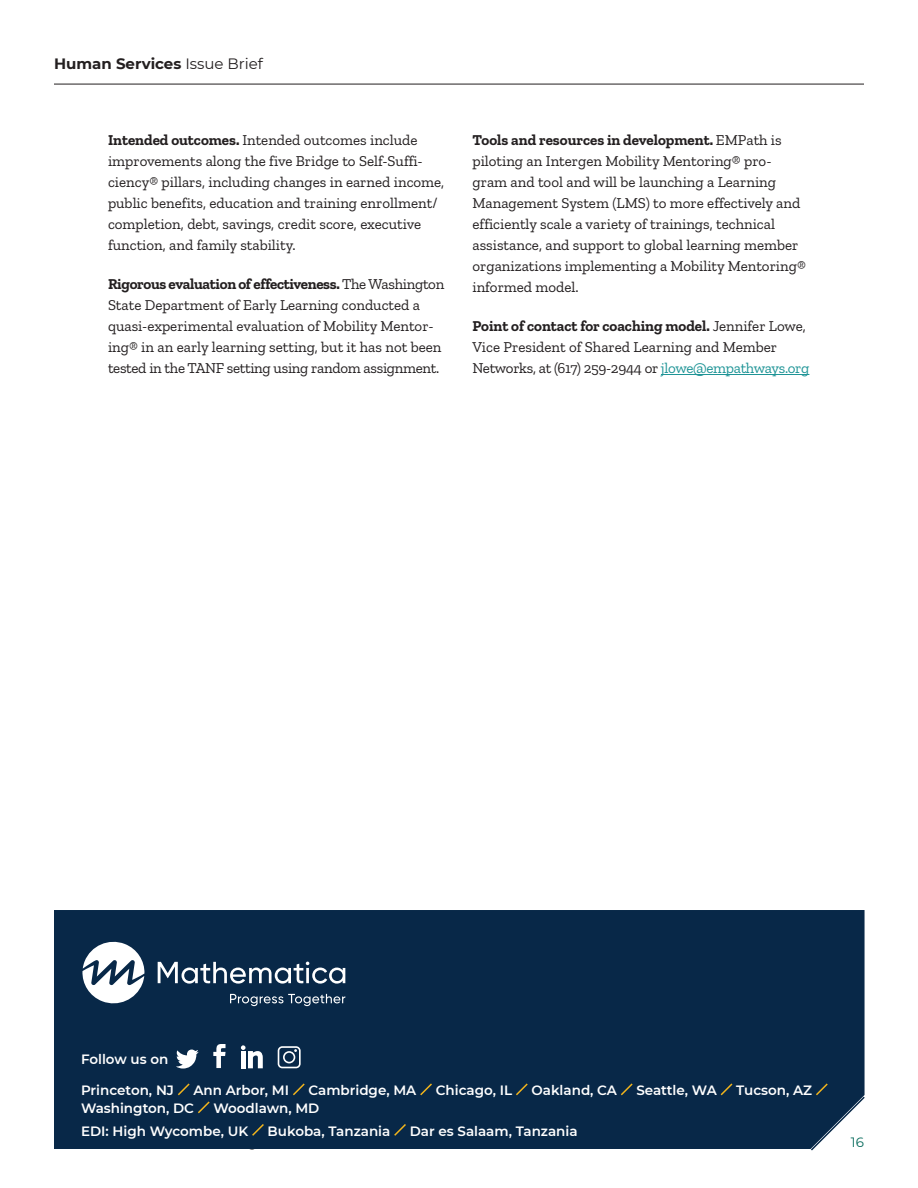
<style>
.page{position:relative;width:918px;height:1188px;background:#fff}
.page>*{position:absolute;margin:0;border:0;box-sizing:border-box;transform-origin:0 0}
.Paragraph{font:15px/21px "Zilla Slab";color:#231f20}
.Paragraph-2{font:15px/21px "Zilla Slab";letter-spacing:-.02em;color:#231f20}
.t1{font:700 15px "Montserrat";color:#231f20}
.Paragraph-3{font:600 13.5px "Montserrat";color:#fff}
.t2{font:13.5px "Montserrat";color:#066a5b}
.s1{font-weight:400}
.s2{font-weight:700}
.s3{color:#1e9496}
</style>
<div class="page">
<hr style="left:54px;top:84px;width:810px;height:1px;background:#231f20">
<div style="left:54px;top:910px;width:811px;height:239px;background:#082848"></div>
<hr style="left:661px;top:374px;width:148px;height:1px;background:#1e9496">
<svg style="left:176px;top:1050px;width:22px;height:18px"></svg>
<svg style="left:213px;top:1044px;width:13px;height:24px"></svg>
<svg style="left:241px;top:1045px;width:22px;height:23px"></svg>
<svg style="left:278px;top:1046px;width:23px;height:22px"></svg>
<svg style="left:291px;top:1082px;width:15px;height:15px"></svg>
<svg style="left:419px;top:1082px;width:15px;height:15px"></svg>
<svg style="left:514px;top:1082px;width:15px;height:15px"></svg>
<svg style="left:619px;top:1082px;width:15px;height:15px"></svg>
<svg style="left:719px;top:1082px;width:15px;height:15px"></svg>
<svg style="left:809px;top:1082px;width:56px;height:69px"></svg>
<svg style="left:176px;top:1082px;width:35px;height:33px"></svg>
<svg style="left:250px;top:1122px;width:16px;height:15px"></svg>
<svg style="left:393px;top:1122px;width:15px;height:15px"></svg>
<svg style="left:82px;top:941px;width:63px;height:66px"></svg>
<svg style="left:158px;top:962px;width:187px;height:22px"></svg>
<svg style="left:230px;top:994px;width:115px;height:12px"></svg>
<p class="t1" style="left:54px;top:52px;width:211px">Human Services <span class="s1">Issue Brief</span></p>
<p class="Paragraph" style="left:108px;top:130px;width:338px"><span class="s2">Intended outcomes.</span> Intended outcomes include improvements along the five Bridge to Self-Suffi&shy;ciency® pillars, including changes in earned income, public benefits, education and training enrollment/ completion, debt, savings, credit score, executive function, and family stability.</p>
<p class="Paragraph" style="left:108px;top:274px;width:338px"><span class="s2">Rigorous evaluation of effectiveness.</span> The Washington State Department of Early Learning conducted a quasi-experimental evaluation of Mobility Mentor&shy;ing® in an early learning setting, but it has not been tested in the TANF setting using random assignment.</p>
<p class="Paragraph" style="left:472px;top:130px;width:335px"><span class="s2">Tools and resources in development.</span> EMPath is piloting an Intergen Mobility Mentoring® pro&shy;gram and tool and will be launching a Learning Management System (LMS) to more effectively and efficiently scale a variety of trainings, technical assistance, and support to global learning member organizations implementing a Mobility Mentoring® informed model.</p>
<p class="Paragraph-2" style="left:472px;top:316px;width:338px"><span class="s2">Point of contact for coaching model.</span> Jennifer Lowe,<br>Vice President of Shared Learning and Member<br>Networks, at (617) 259-2944 or <span class="s3">jlowe@empathways.org</span></p>
<p class="Paragraph-3" style="left:81px;top:1049px;width:89px">Follow us on</p>
<p class="Paragraph-3" style="left:81px;top:1081px;width:95px">Princeton, NJ</p>
<p class="Paragraph-3" style="left:193px;top:1081px;width:97px">Ann Arbor, MI</p>
<p class="Paragraph-3" style="left:308px;top:1081px;width:109px">Cambridge, MA</p>
<p class="Paragraph-3" style="left:436px;top:1081px;width:78px">Chicago, IL</p>
<p class="Paragraph-3" style="left:531px;top:1081px;width:87px">Oakland, CA</p>
<p class="Paragraph-3" style="left:636px;top:1081px;width:82px">Seattle, WA</p>
<p class="Paragraph-3" style="left:736px;top:1081px;width:77px">Tucson, AZ</p>
<p class="Paragraph-3" style="left:81px;top:1099px;width:115px">Washington, DC</p>
<p class="Paragraph-3" style="left:213px;top:1099px;width:108px">Woodlawn, MD</p>
<p class="Paragraph-3" style="left:81px;top:1121px;width:169px">EDI: High Wycombe, UK</p>
<p class="Paragraph-3" style="left:268px;top:1121px;width:124px">Bukoba, Tanzania</p>
<p class="Paragraph-3" style="left:410px;top:1121px;width:169px">Dar es Salaam, Tanzania</p>
<p class="t2" style="left:851px;top:1133px;width:15px">16</p>
</div>
